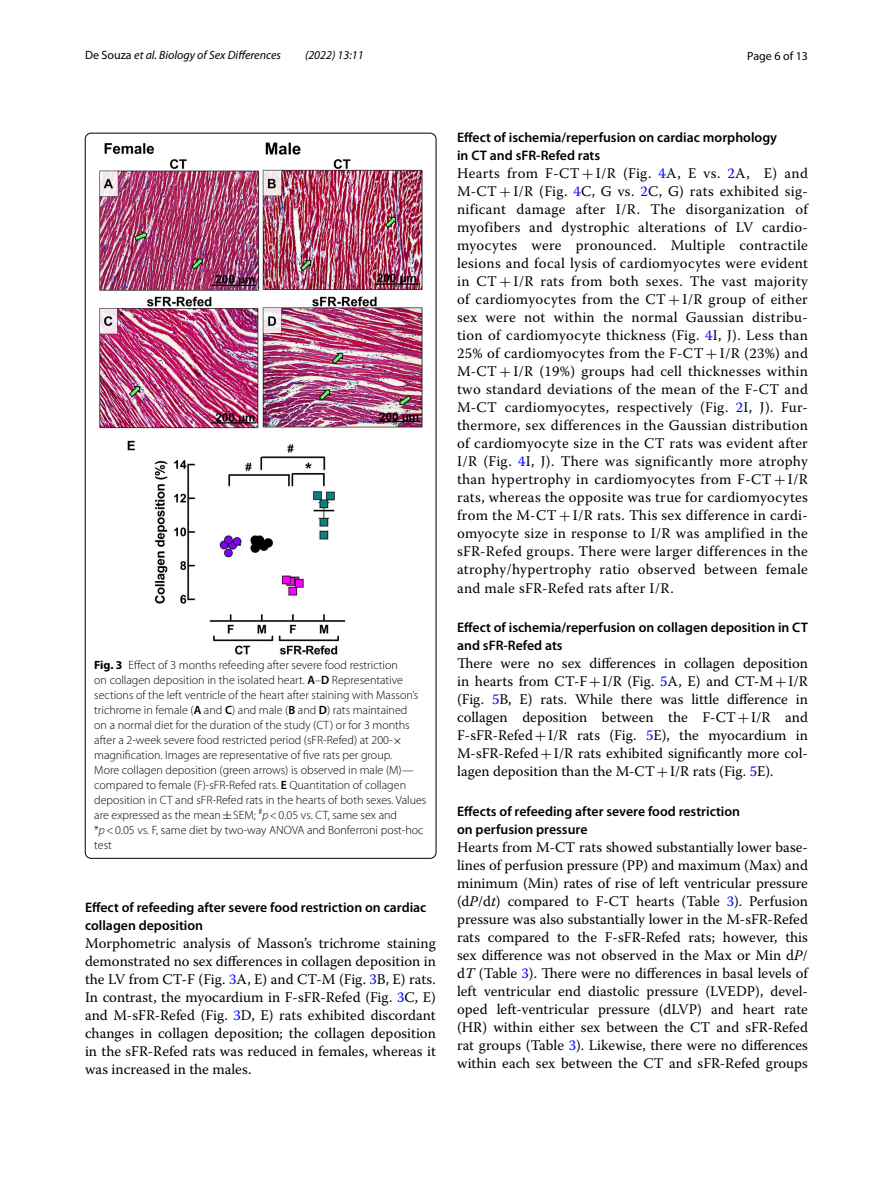
<style>
.page{position:relative;width:893px;height:1187px;background:#fff}
.page>*{position:absolute;margin:0;border:0;box-sizing:border-box;transform-origin:0 0}
.t1{font:14.7px/18px "Warnock Pro";color:#000;text-align:justify}
.t2{font:600 13.8px/18px "Myriad Pro";color:#000}
.t3{font:300 12px/15px "Myriad Pro";color:#000}
.t4{font:italic 12px "Myriad Pro";color:#000}
.t5{font:12px "Myriad Pro";color:#000}
.s1{font-style:normal}
.s2{font-weight:700}
.s3{font-weight:600}
.s4{font-family:"MTSY";font-weight:400}
.s5{font-style:italic}
.s6{color:#00f}
.s7{font-family:"MTSY"}
.s8{font-family:"Warnock Pro It 4"}
</style>
<div class="page">
<img style="left:99px;top:142px;width:323px;height:512px">
<p class="t4" style="left:85px;top:48px;width:197px"><span class="s1">De Souza</span> et al. Biology of Sex Differences</p>
<p class="t4" style="left:305px;top:48px;width:60px">(2022) 13:11</p>
<p class="t5" style="left:747px;top:48px;width:62px">Page 6 of 13</p>
<p class="t3" style="left:94px;top:657px;width:334px"><span class="s2">Fig. 3</span> Effect of 3 months refeeding after severe food restriction<br>on collagen deposition in the isolated heart. <span class="s3">A</span>–<span class="s3">D</span> Representative sections of the left ventricle of the heart after staining with Masson’s trichrome in female (<span class="s3">A</span> and <span class="s3">C</span>) and male (<span class="s3">B</span> and <span class="s3">D</span>) rats maintained<br>on a normal diet for the duration of the study (CT) or for 3 months after a 2-week severe food restricted period (sFR-Refed) at 200-<span class="s4">× </span>magnification. Images are representative of five rats per group.<br>More collagen deposition (green arrows) is observed in male (M)— compared to female (F)-sFR-Refed rats. <span class="s3">E</span> Quantitation of collagen deposition in CT and sFR-Refed rats in the hearts of both sexes. Values are expressed as the mean<span class="s4">±</span>SEM; <sup>#</sup><span class="s5">p</span>&lt;0.05 vs. CT, same sex and *<span class="s5">p</span>&lt;0.05 vs. F, same diet by two-way ANOVA and Bonferroni post-hoc test</p>
<p class="t2" style="left:85px;top:897px;width:343px">Effect of refeeding after severe food restriction on cardiac collagen deposition</p>
<p class="t1" style="left:85px;top:933px;width:352px">Morphometric analysis of Masson’s trichrome staining demonstrated no sex differences in collagen deposition in the LV from CT-F (Fig. <span class="s6">3</span>A, E) and CT-M (Fig. <span class="s6">3</span>B, E) rats.<br>In contrast, the myocardium in F-sFR-Refed (Fig. <span class="s6">3</span>C, E) and M-sFR-Refed (Fig. <span class="s6">3</span>D, E) rats exhibited discordant changes in collagen deposition; the collagen deposition in the sFR-Refed rats was reduced in females, whereas it was increased in the males.</p>
<p class="t2" style="left:457px;top:128px;width:322px">Effect of ischemia/reperfusion on cardiac morphology in CT and sFR‑Refed rats</p>
<p class="t1" style="left:457px;top:164px;width:352px">Hearts from F-CT <span class="s7">+</span> I/R (Fig. <span class="s6">4</span>A, E vs. <span class="s6">2</span>A, E) and M-CT <span class="s7">+</span> I/R (Fig. <span class="s6">4</span>C, G vs. <span class="s6">2</span>C, G) rats exhibited sig&shy;nificant damage after I/R. The disorganization of myofibers and dystrophic alterations of LV cardio&shy;myocytes were pronounced. Multiple contractile lesions and focal lysis of cardiomyocytes were evident in CT <span class="s7">+</span> I/R rats from both sexes. The vast majority of cardiomyocytes from the CT <span class="s7">+</span> I/R group of either sex were not within the normal Gaussian distribu&shy;tion of cardiomyocyte thickness (Fig. <span class="s6">4</span>I, J). Less than 25% of cardiomyocytes from the F-CT <span class="s7">+</span> I/R (23%) and M-CT <span class="s7">+</span> I/R (19%) groups had cell thicknesses within two standard deviations of the mean of the F-CT and M-CT cardiomyocytes, respectively (Fig. <span class="s6">2</span>I, J). Fur&shy;thermore, sex differences in the Gaussian distribution of cardiomyocyte size in the CT rats was evident after I/R (Fig. <span class="s6">4</span>I, J). There was significantly more atrophy than hypertrophy in cardiomyocytes from F-CT <span class="s7">+</span> I/R rats, whereas the opposite was true for cardiomyocytes from the M-CT <span class="s7">+</span> I/R rats. This sex difference in cardi&shy;omyocyte size in response to I/R was amplified in the sFR-Refed groups. There were larger differences in the atrophy/hypertrophy ratio observed between female and male sFR-Refed rats after I/R.</p>
<p class="t2" style="left:457px;top:618px;width:352px">Effect of ischemia/reperfusion on collagen deposition in CT and sFR‑Refed ats</p>
<p class="t1" style="left:457px;top:654px;width:352px">There were no sex differences in collagen deposition in hearts from CT-F<span class="s7">+</span>I/R (Fig. <span class="s6">5</span>A, E) and CT-M<span class="s7">+</span>I/R (Fig. <span class="s6">5</span>B, E) rats. While there was little difference in collagen deposition between the F-CT<span class="s7">+</span>I/R and F-sFR-Refed<span class="s7">+</span>I/R rats (Fig. <span class="s6">5</span>E), the myocardium in M-sFR-Refed<span class="s7">+</span>I/R rats exhibited significantly more col&shy;lagen deposition than the M-CT<span class="s7">+</span>I/R rats (Fig. <span class="s6">5</span>E).</p>
<p class="t2" style="left:457px;top:801px;width:284px">Effects of refeeding after severe food restriction on perfusion pressure</p>
<p class="t1" style="left:457px;top:837px;width:352px">Hearts from M-CT rats showed substantially lower base&shy;lines of perfusion pressure (PP) and maximum (Max) and minimum (Min) rates of rise of left ventricular pressure (d<span class="s8">P</span>/d<span class="s8">t</span>) compared to F-CT hearts (Table <span class="s6">3</span>). Perfusion pressure was also substantially lower in the M-sFR-Refed rats compared to the F-sFR-Refed rats; however, this sex difference was not observed in the Max or Min d<span class="s8">P</span>/ d<span class="s8">T</span> (Table <span class="s6">3</span>). There were no differences in basal levels of left ventricular end diastolic pressure (LVEDP), devel&shy;oped left-ventricular pressure (dLVP) and heart rate (HR) within either sex between the CT and sFR-Refed rat groups (Table <span class="s6">3</span>). Likewise, there were no differences within each sex between the CT and sFR-Refed groups</p>
</div>
